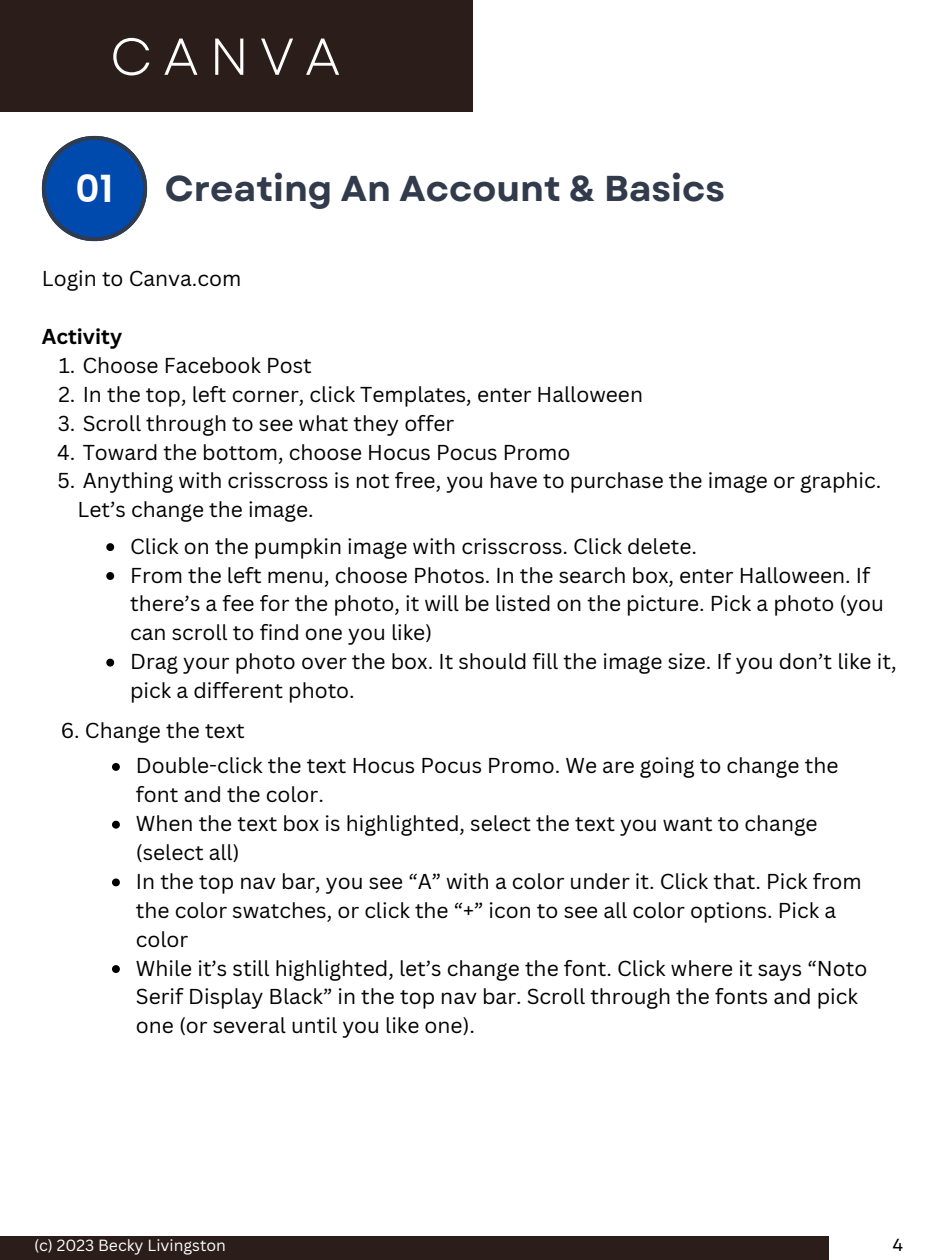
<style>
.page{position:relative;width:945px;height:1260px;background:#fff}
.page>*{position:absolute;margin:0;border:0;box-sizing:border-box;transform-origin:0 0}
.t1{font:51.8px "Garet";letter-spacing:.205em;color:#fff}
.t2{font:600 37.45px "Poppins";color:#fff}
.t3{font:700 35.88px "Garet";color:#323b4c}
.t4{font:21px/28.9px "Canva Sans";color:#000}
.t5{font:700 21px "Canva Sans";color:#000}
.t6{font:17.5px "Garet";color:#000}
.t7{font:15.75px "Canva Sans";color:#fff}
</style>
<div class="page">
<div style="left:0;top:0;width:472px;height:111px;background:#2b1d1a"></div>
<div style="left:0;top:1237px;width:829px;height:23px;background:#2b1d1a"></div>
<svg style="left:42px;top:136px;width:105px;height:105px"></svg>
<svg style="left:106px;top:543px;width:8px;height:8px"></svg>
<svg style="left:106px;top:572px;width:8px;height:8px"></svg>
<svg style="left:106px;top:659px;width:8px;height:8px"></svg>
<svg style="left:112px;top:763px;width:8px;height:8px"></svg>
<svg style="left:112px;top:821px;width:8px;height:8px"></svg>
<svg style="left:112px;top:878px;width:8px;height:8px"></svg>
<svg style="left:112px;top:965px;width:8px;height:8px"></svg>
<p class="t1" style="left:110px;top:19px;width:232px">CANVA</p>
<p class="t2" style="left:76px;top:163px;width:39px">01</p>
<p class="t3" style="left:165px;top:162px;width:562px">Creating An Account &amp; Basics</p>
<p class="t4" style="left:42px;top:264px;width:201px">Login to Canva.com</p>
<p class="t5" style="left:42px;top:322px;width:82px">Activity</p>
<p class="t4" style="left:59px;top:350px;width:255px">1. Choose Facebook Post</p>
<p class="t4" style="left:58px;top:379px;width:586px">2. In the top, left corner, click Templates, enter Halloween</p>
<p class="t4" style="left:58px;top:408px;width:398px">3. Scroll through to see what they offer</p>
<p class="t4" style="left:57px;top:437px;width:515px">4. Toward the bottom, choose Hocus Pocus Promo</p>
<p class="t4" style="left:78px;top:466px;width:805px;text-indent:-20px">5. Anything with crisscross is not free, you have to purchase the image or graphic.<br>Let’s change the image.</p>
<p class="t4" style="left:130px;top:531px;width:568px">Click on the pumpkin image with crisscross. Click delete.</p>
<p class="t4" style="left:130px;top:560px;width:755px">From the left menu, choose Photos. In the search box, enter Halloween. If there’s a fee for the photo, it will be listed on the picture. Pick a photo (you can scroll to find one you like)</p>
<p class="t4" style="left:130px;top:647px;width:768px">Drag your photo over the box. It should fill the image size. If you don’t like it, pick a different photo.</p>
<p class="t4" style="left:61px;top:716px;width:186px">6. Change the text</p>
<p class="t4" style="left:136px;top:751px;width:704px">Double-click the text Hocus Pocus Promo. We are going to change the font and the color.</p>
<p class="t4" style="left:136px;top:809px;width:683px">When the text box is highlighted, select the text you want to change (select all)</p>
<p class="t4" style="left:136px;top:866px;width:727px">In the top nav bar, you see “A” with a color under it. Click that. Pick from the color swatches, or click the “+” icon to see all color options. Pick a color</p>
<p class="t4" style="left:136px;top:953px;width:733px">While it’s still highlighted, let’s change the font. Click where it says “Noto<br>Serif Display Black” in the top nav bar. Scroll through the fonts and pick one (or several until you like one).</p>
<p class="t7" style="left:34px;top:1234px;width:193px">(c) 2023 Becky Livingston</p>
<p class="t6" style="left:892px;top:1232px;width:12px">4</p>
</div>
